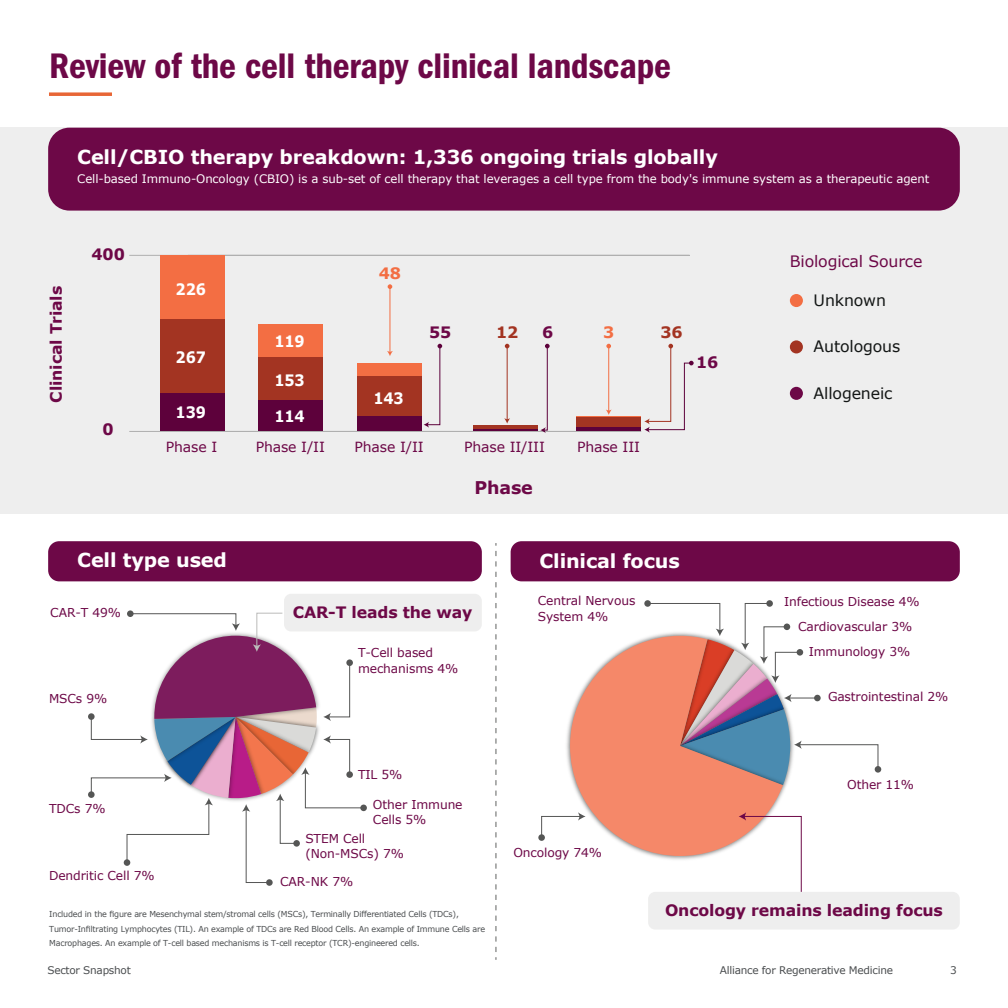
<style>
.page{position:relative;width:1008px;height:1008px;background:#fff}
.page>*{position:absolute;margin:0;border:0;box-sizing:border-box;transform-origin:0 0}
.t1{font:36.75px "ITC Franklin Gothic Std Dm Cd";letter-spacing:-.005em;color:#6d0847}
.t2{font:700 19.25px "Verdana";letter-spacing:-.01em;color:#fff}
.t3{font:700 17.5px "Verdana";letter-spacing:-.01em;color:#6d0847}
.t4{font:700 15.75px "Verdana";letter-spacing:-.01em;color:#6d0847}
.t5{font:15.75px "Verdana";letter-spacing:-.01em;color:#131615}
.t6{font:700 15.75px "Verdana";letter-spacing:-.01em;color:#fff;scale:.91 1}
.t7{font:15.75px "Verdana";letter-spacing:-.01em;color:#6d0847}
.t8{font:700 15.75px "Verdana";color:#a33422}
.t9{font:700 15.75px "Verdana";color:#f36e43}
.t10{font:14px "Verdana";letter-spacing:-.01em;color:#6d0847}
.t11{font:12.25px/15.8px "Verdana";letter-spacing:-.01em;color:#6d0847}
.t12{font:11.72px "Verdana";letter-spacing:-.01em;color:#fff}
.t13{font:10.5px "Verdana";letter-spacing:-.025em;color:#4a4d4f}
.t14{font:8.22px/14.3px "Verdana";letter-spacing:-.025em;color:#4a4d4f}
</style>
<div class="page">
<div style="left:284px;top:594px;width:198px;height:37px;background:#eee;border-radius:7px"></div>
<div style="left:0;top:128px;width:1008px;height:386px;background:#eee"></div>
<hr style="left:129px;top:255px;width:561px;height:1px;background:#afafaf">
<hr style="left:129px;top:431px;width:512px;height:1px;background:#afafaf">
<div style="left:160px;top:256px;width:65px;height:175px;background:#f36e43"></div>
<div style="left:160px;top:320px;width:65px;height:111px;background:#a33422"></div>
<div style="left:160px;top:393px;width:65px;height:38px;background:#5d013b"></div>
<div style="left:48px;top:128px;width:912px;height:83px;background:#6d0847;border-radius:21px"></div>
<div style="left:48px;top:541px;width:434px;height:40px;background:#6d0847;border-radius:11px"></div>
<div style="left:511px;top:541px;width:449px;height:40px;background:#6d0847;border-radius:11px"></div>
<div style="left:259px;top:324px;width:64px;height:107px;background:#f36e43"></div>
<div style="left:259px;top:357px;width:64px;height:74px;background:#a33422"></div>
<div style="left:259px;top:400px;width:64px;height:31px;background:#5d013b"></div>
<div style="left:473px;top:425px;width:65px;height:6px;background:#a33422"></div>
<hr style="left:473px;top:429px;width:65px;height:2px;background:#5d013b">
<hr style="left:507px;top:346px;width:1px;height:74px;background:#a33422">
<svg style="left:504px;top:418px;width:6px;height:6px"></svg>
<svg style="left:505px;top:344px;width:4px;height:4px"></svg>
<svg style="left:540px;top:344px;width:10px;height:89px"></svg>
<div style="left:576px;top:416px;width:65px;height:15px;background:#f36e43"></div>
<div style="left:576px;top:417px;width:65px;height:14px;background:#a33422"></div>
<hr style="left:576px;top:427px;width:65px;height:4px;background:#5d013b">
<hr style="left:608px;top:346px;width:1px;height:65px;background:#f36e43">
<svg style="left:606px;top:410px;width:6px;height:5px"></svg>
<svg style="left:606px;top:344px;width:5px;height:4px"></svg>
<svg style="left:644px;top:344px;width:50px;height:89px"></svg>
<div style="left:358px;top:363px;width:64px;height:68px;background:#f36e43"></div>
<div style="left:358px;top:376px;width:64px;height:55px;background:#a33422"></div>
<div style="left:358px;top:416px;width:64px;height:15px;background:#5d013b"></div>
<hr style="left:390px;top:287px;width:1px;height:65px;background:#f36e43">
<svg style="left:388px;top:284px;width:4px;height:5px"></svg>
<svg style="left:387px;top:351px;width:6px;height:5px"></svg>
<svg style="left:424px;top:344px;width:18px;height:84px"></svg>
<div style="left:790px;top:294px;width:13px;height:13px;background:#f36e43;border-radius:50%"></div>
<div style="left:790px;top:340px;width:13px;height:13px;background:#a33422;border-radius:50%"></div>
<div style="left:790px;top:387px;width:13px;height:13px;background:#6d0847;border-radius:50%"></div>
<div style="left:88px;top:713px;width:7px;height:7px;background:#555655;border-radius:50%"></div>
<div style="left:88px;top:791px;width:7px;height:7px;background:#555655;border-radius:50%"></div>
<div style="left:266px;top:879px;width:7px;height:7px;background:#555655;border-radius:50%"></div>
<div style="left:648px;top:892px;width:312px;height:38px;background:#eee;border-radius:7px"></div>
<svg style="left:496px;top:543px;width:1px;height:417px"></svg>
<div style="left:875px;top:766px;width:6px;height:7px;background:#555655;border-radius:50%"></div>
<svg style="left:49px;top:92px;width:63px;height:4px"></svg>
<img style="left:511px;top:573px;width:335px;height:287px">
<svg style="left:570px;top:636px;width:213px;height:220px;background:#db978a"></svg>
<svg style="left:739px;top:812px;width:63px;height:80px"></svg>
<svg style="left:90px;top:612px;width:275px;height:271px"></svg>
<h1 class="t1" style="left:49px;top:45px;width:623px">Review of the cell therapy clinical landscape</h1>
<h2 class="t2" style="left:77px;top:145px;width:642px">Cell/CBIO therapy breakdown: 1,336 ongoing trials globally</h2>
<h3 class="t12" style="left:77px;top:172px;width:854px">Cell-based Immuno-Oncology (CBIO) is a sub-set of cell therapy that leverages a cell type from the body's immune system as a therapeutic agent</h3>
<h3 class="t4" style="left:46px;top:403px;width:118px;rotate:-90deg">Clinical Trials</h3>
<h3 class="t4" style="left:92px;top:244px;width:35px">400</h3>
<h3 class="t4" style="left:102px;top:420px;width:13px">0</h3>
<h3 class="t6" style="left:176px;top:279px;width:35px">226</h3>
<h3 class="t6" style="left:176px;top:347px;width:35px">267</h3>
<h3 class="t6" style="left:176px;top:402px;width:35px">139</h3>
<h3 class="t10" style="left:166px;top:438px;width:53px">Phase I</h3>
<h3 class="t9" style="left:379px;top:263px;width:24px">48</h3>
<h3 class="t6" style="left:274px;top:331px;width:35px">119</h3>
<h3 class="t6" style="left:274px;top:370px;width:35px">153</h3>
<h3 class="t4" style="left:429px;top:323px;width:24px">55</h3>
<h3 class="t9" style="left:603px;top:323px;width:13px">3</h3>
<h3 class="t8" style="left:661px;top:323px;width:24px">36</h3>
<h3 class="t8" style="left:496px;top:323px;width:24px">12</h3>
<h3 class="t4" style="left:542px;top:323px;width:13px">6</h3>
<h3 class="t6" style="left:373px;top:388px;width:35px">143</h3>
<h3 class="t10" style="left:355px;top:438px;width:71px">Phase I/II</h3>
<h3 class="t6" style="left:274px;top:406px;width:35px">114</h3>
<h3 class="t10" style="left:256px;top:438px;width:71px">Phase I/II</h3>
<h3 class="t10" style="left:464px;top:438px;width:82px">Phase II/III</h3>
<h3 class="t3" style="left:475px;top:476px;width:60px">Phase</h3>
<h3 class="t10" style="left:577px;top:438px;width:64px">Phase III</h3>
<h3 class="t4" style="left:696px;top:352px;width:24px">16</h3>
<h2 class="t2" style="left:77px;top:547px;width:151px">Cell type used</h2>
<h2 class="t2" style="left:540px;top:549px;width:142px">Clinical focus</h2>
<h3 class="t7" style="left:790px;top:252px;width:134px">Biological Source</h3>
<h3 class="t5" style="left:814px;top:290px;width:74px">Unknown</h3>
<h3 class="t5" style="left:814px;top:337px;width:88px">Autologous</h3>
<h3 class="t5" style="left:814px;top:383px;width:80px">Allogeneic</h3>
<h3 class="t11" style="left:50px;top:605px;width:72px">CAR-T 49%</h3>
<h3 class="t11" style="left:49px;top:691px;width:60px">MSCs 9%</h3>
<h3 class="t11" style="left:49px;top:801px;width:58px">TDCs 7%</h3>
<h3 class="t11" style="left:49px;top:868px;width:107px">Dendritic Cell 7%</h3>
<h3 class="t4" style="left:293px;top:602px;width:181px">CAR-T leads the way</h3>
<h3 class="t11" style="left:358px;top:645px;width:102px">T-Cell based mechanisms 4%</h3>
<h3 class="t11" style="left:358px;top:767px;width:46px">TIL 5%</h3>
<h3 class="t11" style="left:373px;top:797px;width:91px">Other Immune<br>Cells 5%</h3>
<h3 class="t11" style="left:305px;top:830px;width:100px">STEM Cell (Non-MSCs) 7%</h3>
<h3 class="t11" style="left:280px;top:874px;width:75px">CAR-NK 7%</h3>
<p class="t14" style="left:49px;top:907px;width:437px">Included in the figure are Mesenchymal stem/stromal cells (MSCs), Terminally Differentiated Cells (TDCs),<br>Tumor-Infiltrating Lymphocytes (TIL). An example of TDCs are Red Blood Cells. An example of Immune Cells are<br>Macrophages. An example of T-cell based mechanisms is T-cell receptor (TCR)-engineered cells.</p>
<h3 class="t11" style="left:538px;top:593px;width:99px">Central Nervous<br>System 4%</h3>
<h3 class="t11" style="left:784px;top:594px;width:137px">Infectious Disease 4%</h3>
<h3 class="t11" style="left:798px;top:619px;width:116px">Cardiovascular 3%</h3>
<h3 class="t11" style="left:809px;top:643px;width:103px">Immunology 3%</h3>
<h3 class="t11" style="left:828px;top:689px;width:122px">Gastrointestinal 2%</h3>
<h3 class="t11" style="left:513px;top:845px;width:90px">Oncology 74%</h3>
<h3 class="t11" style="left:847px;top:776px;width:68px">Other 11%</h3>
<h3 class="t4" style="left:665px;top:900px;width:279px">Oncology remains leading focus</h3>
<p class="t13" style="left:47px;top:963px;width:85px">Sector Snapshot</p>
<p class="t13" style="left:720px;top:963px;width:175px">Alliance for Regenerative Medicine</p>
<p class="t13" style="left:950px;top:963px;width:8px">3</p>
</div>
